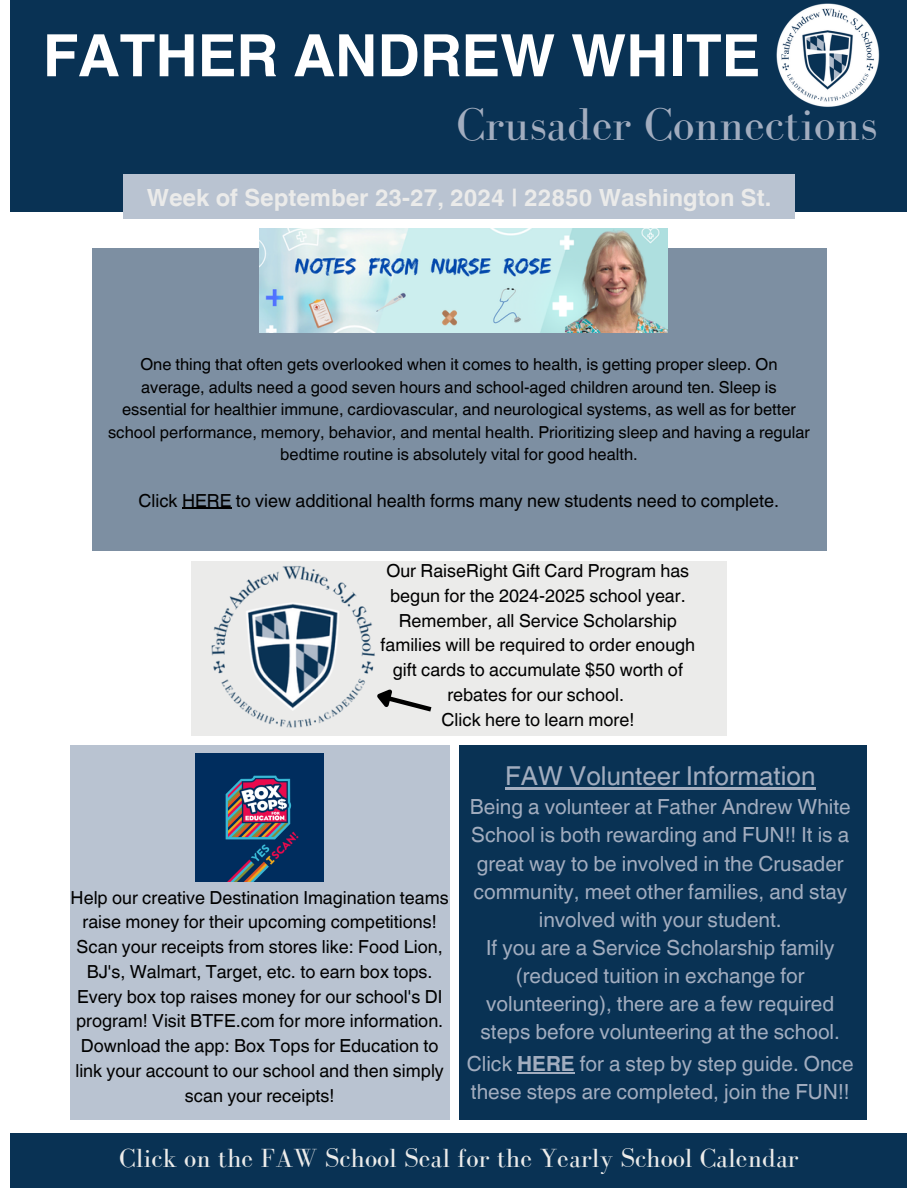
<style>
.page{position:relative;width:918px;height:1188px;background:#fff}
.page>*{position:absolute;margin:0;border:0;box-sizing:border-box;transform-origin:0 0}
.t1{font:700 58.35px "Helvetica World";color:#fff}
.t2{font:47.25px "Bodoni FLF";color:#a2adbf}
.t3{font:27px "Bodoni FLF";color:#ebebea}
.t4{font:26.1px "Helvetica World";color:#a2adbf}
.t5{font:700 23.7px "Helvetica World";color:#ebebea}
.t6{font:20.85px/28.2px "Helvetica World";color:#a2adbf;text-align:center}
.t7{font:18px/24.8px "Helvetica World";color:#000;text-align:center}
.t8{font:16.5px/22.5px "Helvetica World";color:#000;text-align:center}
.s1{font-weight:700}
</style>
<div class="page">
<div style="left:459px;top:746px;width:408px;height:374px;background:#093254"></div>
<div style="left:70px;top:746px;width:380px;height:374px;background:#b9c3d1"></div>
<div style="left:11px;top:0;width:896px;height:212px;background:#093254"></div>
<div style="left:123px;top:174px;width:672px;height:45px;background:#b9c3d1"></div>
<div style="left:92px;top:248px;width:734px;height:303px;background:#7d8fa2"></div>
<div style="left:11px;top:1133px;width:896px;height:55px;background:#093254"></div>
<img style="left:260px;top:229px;width:407px;height:103px">
<img style="left:776px;top:3px;width:104px;height:104px">
<div style="left:192px;top:561px;width:534px;height:174px;background:#ebebea"></div>
<img style="left:211px;top:566px;width:164px;height:162px">
<svg style="left:369px;top:679px;width:63px;height:36px"></svg>
<img style="left:196px;top:753px;width:128px;height:128px">
<hr style="left:182px;top:508px;width:49px;height:1px;background:#000">
<hr style="left:505px;top:787px;width:310px;height:3px;background:#a2adbf">
<hr style="left:517px;top:1072px;width:58px;height:1px;background:#a2adbf">
<p class="t1" style="left:43px;top:8px;width:719px">FATHER ANDREW WHITE</p>
<p class="t2" style="left:456px;top:99px;width:422px">Crusader Connections</p>
<p class="t5" style="left:147px;top:179px;width:626px">Week of September 23-27, 2024 | 22850 Washington St.</p>
<p class="t8" style="left:108px;top:354px;width:703px">One thing that often gets overlooked when it comes to health, is getting proper sleep. On average, adults need a good seven hours and school-aged children around ten. Sleep is essential for healthier immune, cardiovascular, and neurological systems, as well as for better school performance, memory, behavior, and mental health. Prioritizing sleep and having a regular bedtime routine is absolutely vital for good health.</p>
<p class="t7" style="left:138px;top:488px;width:642px">Click HERE to view additional health forms many new students need to complete.</p>
<p class="t7" style="left:381px;top:559px;width:316px">Our RaiseRight Gift Card Program has begun for the 2024-2025 school year.<br>Remember, all Service Scholarship families will be required to order enough gift cards to accumulate $50 worth of rebates for our school.</p>
<p class="t7" style="left:442px;top:707px;width:194px">Click here to learn more!</p>
<h3 class="t7" style="left:71px;top:885px;width:380px">Help our creative Destination Imagination teams raise money for their upcoming competitions!<br>Scan your receipts from stores like: Food Lion, BJ's, Walmart, Target, etc. to earn box tops.<br>Every box top raises money for our school's DI program! Visit BTFE.com for more information.<br>Download the app: Box Tops for Education to link your account to our school and then simply scan your receipts!</h3>
<p class="t4" style="left:505px;top:761px;width:312px">FAW Volunteer Information</p>
<p class="t6" style="left:470px;top:793px;width:382px">Being a volunteer at Father Andrew White School is both rewarding and FUN!! It is a great way to be involved in the Crusader community, meet other families, and stay involved with your student.<br>If you are a Service Scholarship family (reduced tuition in exchange for volunteering), there are a few required steps before volunteering at the school.</p>
<p class="t6" style="left:467px;top:1050px;width:389px;text-align:left">Click <span class="s1">HERE</span> for a step by step guide. Once these steps are completed, join the FUN!!</p>
<h5 class="t3" style="left:119px;top:1143px;width:681px">Click on the FAW School Seal for the Yearly School Calendar</h5>
</div>
